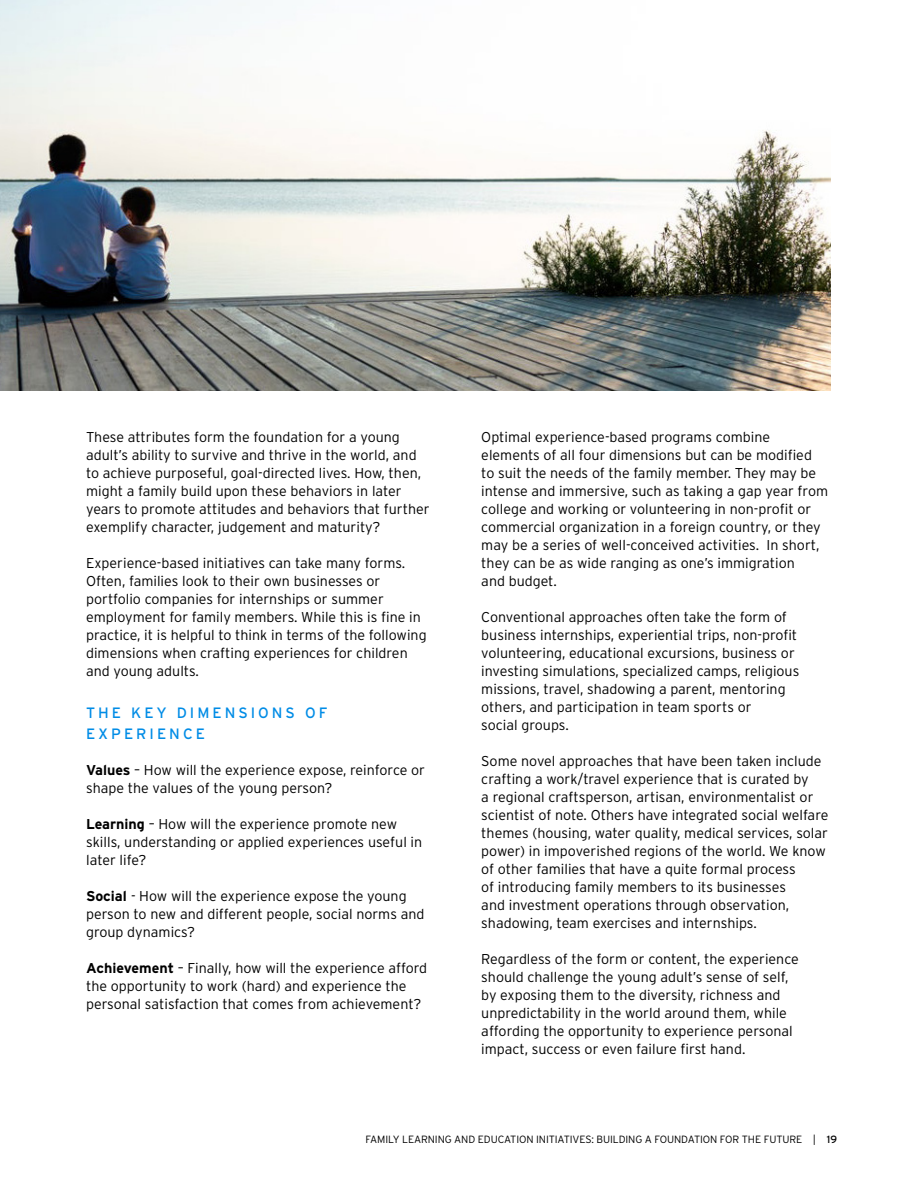
<style>
.page{position:relative;width:918px;height:1188px;background:#fff}
.page>*{position:absolute;margin:0;border:0;box-sizing:border-box;transform-origin:0 0}
.t1{font:15px/21px "Interstate";letter-spacing:.2em;color:#008ce6}
.t2{font:300 14.25px/18px "Interstate";color:#000}
.t3{font:300 10.5px "Interstate";letter-spacing:-.01em;color:#000}
.t4{font:10.5px "Interstate";color:#000}
.s1{font-weight:700}
</style>
<div class="page">
<img style="left:0;top:0;width:831px;height:390px">
<p class="t2" style="left:86px;top:428px;width:345px">These attributes form the foundation for a young adult’s ability to survive and thrive in the world, and to achieve purposeful, goal-directed lives. How, then, might a family build upon these behaviors in later years to promote attitudes and behaviors that further exemplify character, judgement and maturity?</p>
<p class="t2" style="left:86px;top:554px;width:342px">Experience-based initiatives can take many forms.<br>Often, families look to their own businesses or portfolio companies for internships or summer employment for family members. While this is fine in practice, it is helpful to think in terms of the following dimensions when crafting experiences for children and young adults.</p>
<p class="t1" style="left:86px;top:702px;width:243px">THE KEY DIMENSIONS OF<br>EXPERIENCE</p>
<p class="t2" style="left:86px;top:761px;width:341px"><span class="s1">Values</span> – How will the experience expose, reinforce or shape the values of the young person?</p>
<p class="t2" style="left:86px;top:815px;width:338px"><span class="s1">Learning</span> – How will the experience promote new skills, understanding or applied experiences useful in later life?</p>
<p class="t2" style="left:86px;top:887px;width:340px"><span class="s1">Social</span> - How will the experience expose the young person to new and different people, social norms and group dynamics?</p>
<p class="t2" style="left:86px;top:959px;width:343px"><span class="s1">Achievement</span> – Finally, how will the experience afford the opportunity to work (hard) and experience the personal satisfaction that comes from achievement?</p>
<p class="t2" style="left:481px;top:428px;width:348px">Optimal experience-based programs combine elements of all four dimensions but can be modified to suit the needs of the family member. They may be intense and immersive, such as taking a gap year from college and working or volunteering in non-profit or commercial organization in a foreign country, or they may be a series of well-conceived activities. In short, they can be as wide ranging as one’s immigration<br>and budget.</p>
<p class="t2" style="left:481px;top:608px;width:320px">Conventional approaches often take the form of business internships, experiential trips, non-profit volunteering, educational excursions, business or investing simulations, specialized camps, religious missions, travel, shadowing a parent, mentoring others, and participation in team sports or<br>social groups.</p>
<p class="t2" style="left:481px;top:752px;width:349px">Some novel approaches that have been taken include crafting a work/travel experience that is curated by<br>a regional craftsperson, artisan, environmentalist or scientist of note. Others have integrated social welfare themes (housing, water quality, medical services, solar power) in impoverished regions of the world. We know of other families that have a quite formal process<br>of introducing family members to its businesses<br>and investment operations through observation, shadowing, team exercises and internships.</p>
<p class="t2" style="left:481px;top:950px;width:319px">Regardless of the form or content, the experience should challenge the young adult’s sense of self, by exposing them to the diversity, richness and unpredictability in the world around them, while affording the opportunity to experience personal impact, success or even failure first hand.</p>
<p class="t3" style="left:365px;top:1134px;width:452px">FAMILY LEARNING AND EDUCATION INITIATIVES: BUILDING A FOUNDATION FOR THE FUTURE |</p>
<p class="t4" style="left:827px;top:1134px;width:12px">19</p>
</div>
